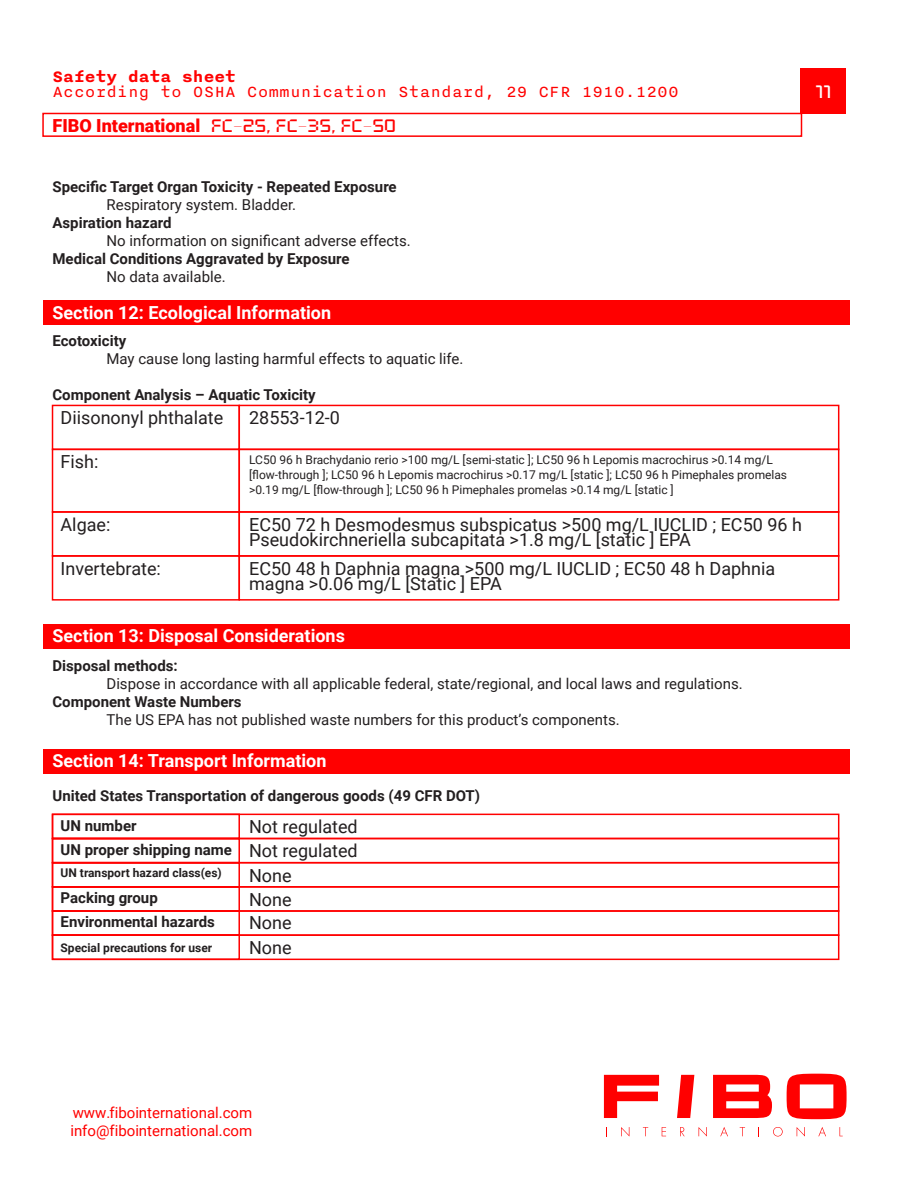
<style>
.page{position:relative;width:918px;height:1188px;background:#fff}
.page>*{position:absolute;margin:0;border:0;box-sizing:border-box;transform-origin:0 0}
.t1{font:18px/15px "Roboto";color:#231f20}
.t2{font:700 18px "Roboto";color:#fff}
.t3{font:18px "Nitti";color:#f00}
.t4{font:900 18px "Roboto";color:#f00}
.t5{font:700 18px "Nitti";color:#f00}
.t6{font:18px "NEOPIXEL";color:#fff}
.t7{font:700 15px "Roboto";color:#231f20}
.t8{font:15px "Roboto";color:#231f20}
.t9{font:15px/18px "Roboto";color:#f00}
.t10{font:12px/15px "Roboto";color:#231f20}
.t11{font:700 12px "Roboto";color:#231f20}
.s1{font-family:"NEOPIXEL";font-weight:400}
</style>
<div class="page">
<svg style="left:604px;top:1075px;width:55px;height:43px"></svg>
<svg style="left:677px;top:1075px;width:17px;height:43px"></svg>
<svg style="left:713px;top:1075px;width:59px;height:43px"></svg>
<svg style="left:787px;top:1074px;width:60px;height:45px"></svg>
<svg style="left:621px;top:1127px;width:8px;height:10px"></svg>
<svg style="left:643px;top:1127px;width:5px;height:9px"></svg>
<svg style="left:662px;top:1127px;width:4px;height:9px"></svg>
<svg style="left:680px;top:1127px;width:5px;height:9px"></svg>
<svg style="left:699px;top:1127px;width:8px;height:10px"></svg>
<svg style="left:720px;top:1127px;width:8px;height:9px"></svg>
<svg style="left:740px;top:1127px;width:5px;height:9px"></svg>
<svg style="left:773px;top:1127px;width:10px;height:9px"></svg>
<svg style="left:797px;top:1127px;width:8px;height:10px"></svg>
<svg style="left:818px;top:1127px;width:8px;height:9px"></svg>
<div style="left:800px;top:68px;width:46px;height:45px;background:#f00"></div>
<div style="left:42px;top:113px;width:760px;height:24px;border:2px solid #f00"></div>
<div style="left:43px;top:301px;width:806px;height:24px;background:#f00"></div>
<div style="left:43px;top:624px;width:806px;height:24px;background:#f00"></div>
<div style="left:43px;top:749px;width:806px;height:25px;background:#f00"></div>
<div style="left:52px;top:555px;width:188px;height:46px;border:2px solid #f00"></div>
<div style="left:239px;top:555px;width:600px;height:46px;border:2px solid #f00"></div>
<div style="left:52px;top:511px;width:188px;height:46px;border:2px solid #f00"></div>
<div style="left:239px;top:511px;width:600px;height:46px;border:2px solid #f00"></div>
<div style="left:52px;top:405px;width:188px;height:45px;border:2px solid #f00"></div>
<div style="left:239px;top:405px;width:600px;height:45px;border:2px solid #f00"></div>
<div style="left:52px;top:814px;width:787px;height:25px;border:2px solid #f00"></div>
<div style="left:52px;top:838px;width:787px;height:25px;border:2px solid #f00"></div>
<div style="left:52px;top:934px;width:787px;height:26px;border:2px solid #f00"></div>
<div style="left:52px;top:886px;width:787px;height:26px;border:2px solid #f00"></div>
<div style="left:52px;top:814px;width:188px;height:25px;border:2px solid #f00"></div>
<div style="left:52px;top:862px;width:188px;height:26px;border:2px solid #f00"></div>
<div style="left:52px;top:838px;width:188px;height:25px;border:2px solid #f00"></div>
<div style="left:52px;top:934px;width:188px;height:26px;border:2px solid #f00"></div>
<div style="left:52px;top:886px;width:188px;height:26px;border:2px solid #f00"></div>
<p class="t5" style="left:53px;top:66px;width:185px">Safety data sheet</p>
<p class="t3" style="left:53px;top:81px;width:628px">According to OSHA Communication Standard, 29 CFR 1910.1200</p>
<p class="t4" style="left:53px;top:113px;width:345px">FIBO International <span class="s1">FC-25, FC-35, FC-50</span></p>
<p class="t6" style="left:815px;top:82px;width:17px">11</p>
<p class="t7" style="left:53px;top:177px;width:346px">Specific Target Organ Toxicity - Repeated Exposure</p>
<p class="t8" style="left:107px;top:195px;width:191px">Respiratory system. Bladder.</p>
<p class="t7" style="left:53px;top:213px;width:121px">Aspiration hazard</p>
<p class="t8" style="left:107px;top:231px;width:306px">No information on significant adverse effects.</p>
<p class="t7" style="left:53px;top:249px;width:299px">Medical Conditions Aggravated by Exposure</p>
<p class="t8" style="left:107px;top:267px;width:121px">No data available.</p>
<p class="t2" style="left:53px;top:300px;width:280px">Section 12: Ecological Information</p>
<p class="t7" style="left:53px;top:330px;width:75px">Ecotoxicity</p>
<p class="t8" style="left:107px;top:348px;width:358px">May cause long lasting harmful effects to aquatic life.</p>
<p class="t7" style="left:53px;top:384px;width:265px">Component Analysis – Aquatic Toxicity</p>
<p class="t1" style="left:61px;top:410px;width:164px">Diisononyl phthalate</p>
<p class="t1" style="left:249px;top:410px;width:92px">28553-12-0</p>
<p class="t1" style="left:61px;top:454px;width:39px">Fish:</p>
<p class="t10" style="left:249px;top:452px;width:540px">LC50 96 h Brachydanio rerio &gt;100 mg/L [semi-static ]; LC50 96 h Lepomis macrochirus &gt;0.14 mg/L [flow-through ]; LC50 96 h Lepomis macrochirus &gt;0.17 mg/L [static ]; LC50 96 h Pimephales promelas &gt;0.19 mg/L [flow-through ]; LC50 96 h Pimephales promelas &gt;0.14 mg/L [static ]</p>
<p class="t1" style="left:249px;top:517px;width:554px">EC50 72 h Desmodesmus subspicatus &gt;500 mg/L IUCLID ; EC50 96 h<br>Pseudokirchneriella subcapitata &gt;1.8 mg/L [static ] EPA</p>
<p class="t1" style="left:249px;top:561px;width:528px">EC50 48 h Daphnia magna &gt;500 mg/L IUCLID ; EC50 48 h Daphnia magna &gt;0.06 mg/L [Static ] EPA</p>
<p class="t1" style="left:61px;top:517px;width:51px">Algae:</p>
<p class="t1" style="left:61px;top:561px;width:102px">Invertebrate:</p>
<p class="t2" style="left:53px;top:623px;width:294px">Section 13: Disposal Considerations</p>
<p class="t7" style="left:53px;top:656px;width:127px">Disposal methods:</p>
<p class="t8" style="left:107px;top:674px;width:638px">Dispose in accordance with all applicable federal, state/regional, and local laws and regulations.</p>
<p class="t7" style="left:53px;top:692px;width:191px">Component Waste Numbers</p>
<p class="t8" style="left:107px;top:710px;width:515px">The US EPA has not published waste numbers for this product’s components.</p>
<p class="t2" style="left:53px;top:748px;width:276px">Section 14: Transport Information</p>
<p class="t7" style="left:53px;top:786px;width:429px">United States Transportation of dangerous goods (49 CFR DOT)</p>
<p class="t7" style="left:61px;top:815px;width:78px">UN number</p>
<p class="t11" style="left:61px;top:864px;width:163px">UN transport hazard class(es)</p>
<p class="t7" style="left:61px;top:887px;width:99px">Packing group</p>
<p class="t7" style="left:61px;top:911px;width:156px">Environmental hazards</p>
<p class="t11" style="left:61px;top:939px;width:153px">Special precautions for user</p>
<p class="t7" style="left:61px;top:839px;width:173px">UN proper shipping name</p>
<p class="t1" style="left:249px;top:819px;width:110px">Not regulated</p>
<p class="t1" style="left:249px;top:843px;width:110px">Not regulated</p>
<p class="t1" style="left:249px;top:867px;width:44px">None</p>
<p class="t1" style="left:249px;top:891px;width:44px">None</p>
<p class="t1" style="left:249px;top:914px;width:44px">None</p>
<p class="t1" style="left:249px;top:939px;width:44px">None</p>
<p class="t9" style="left:70px;top:1103px;width:183px">www.fibointernational.com info@fibointernational.com</p>
</div>
